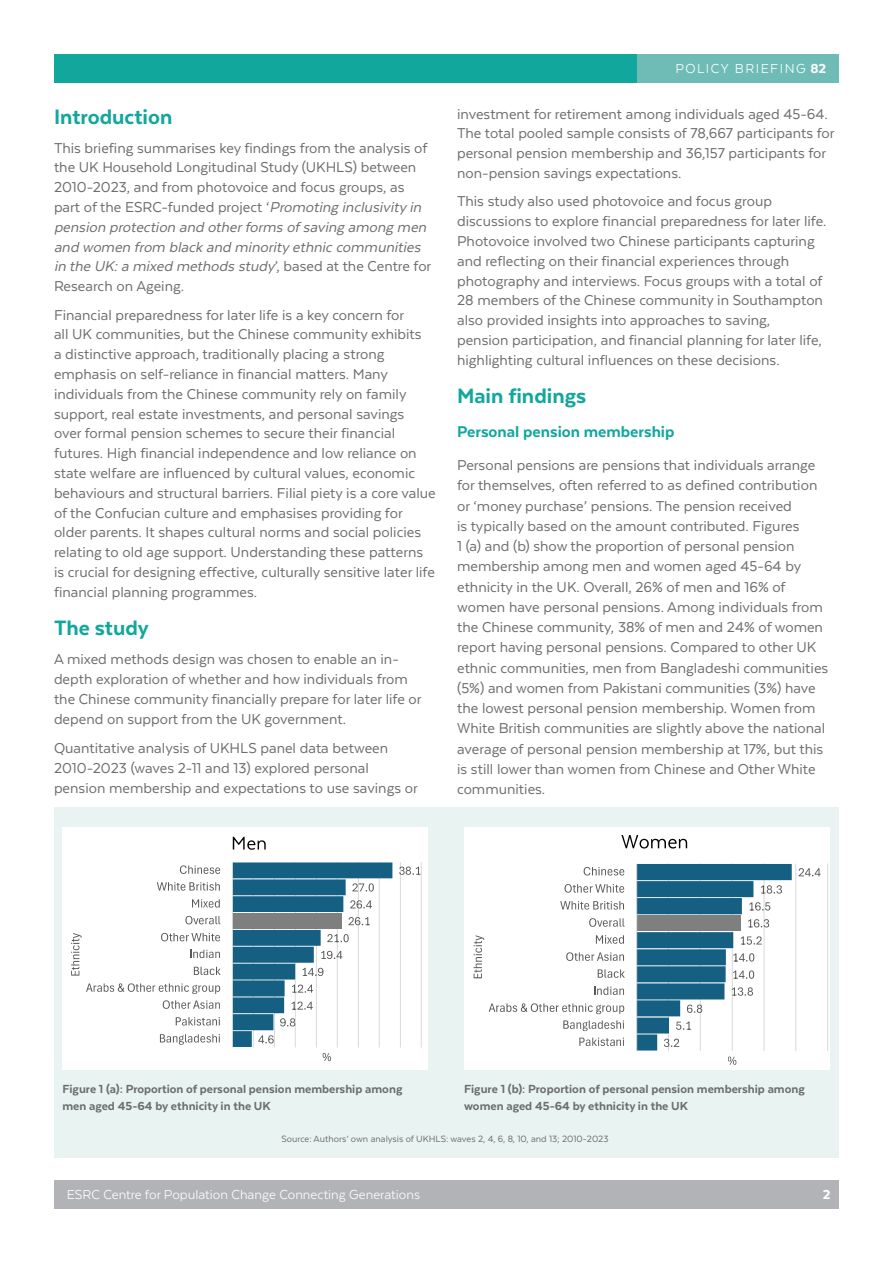
<style>
.page{position:relative;width:893px;height:1263px;background:#fff}
.page>*{position:absolute;margin:0;border:0;box-sizing:border-box;transform-origin:0 0}
.Body_copy{font:800 24px "Texta";color:#12a79d}
.Headings{font:800 24px "Texta";color:#12a79d}
.Subheadings{font:800 18px "Texta";color:#12a79d}
.Body_copy-2{font:16.5px/19.8px "Texta";color:#6c6d70}
.Subheadings-2{font:16.5px/20.2px "Texta";color:#6c6d70}
.t1{font:15px "Texta";color:#fff}
.t2{font:15px "Texta";letter-spacing:.1em;color:#fff}
.t3{font:800 15px "Texta";color:#fff}
.Figure_text{font:800 13.5px/16.2px "Texta";color:#6c6d70}
.Figure_text-2{font:10.5px "Texta";color:#6c6d70}
.s1{font-style:italic}
.s2{font-weight:800}
</style>
<div class="page">
<div style="left:54px;top:1180px;width:785px;height:29px;background:#b2b3b7"></div>
<div style="left:54px;top:54px;width:785px;height:29px;background:#12a79d"></div>
<div style="left:637px;top:54px;width:202px;height:29px;background:#6fbcb6"></div>
<div style="left:54px;top:808px;width:785px;height:350px;background:#e9f3f2"></div>
<div style="left:62px;top:827px;width:366px;height:30px;background:#fff"></div>
<img style="left:231px;top:827px;width:48px;height:30px">
<svg style="left:62px;top:857px;width:366px;height:212px;background:#d1dde3"></svg>
<div style="left:464px;top:827px;width:366px;height:29px;background:#fff"></div>
<img style="left:621px;top:827px;width:81px;height:29px">
<svg style="left:464px;top:856px;width:366px;height:214px;background:#cedbe1"></svg>
<p class="Headings" style="left:54px;top:105px;width:120px">Introduction</p>
<p class="Body_copy-2" style="left:54px;top:138px;width:379px">This briefing summarises key findings from the analysis of the UK Household Longitudinal Study (UKHLS) between 2010-2023, and from photovoice and focus groups, as part of the ESRC-funded project ‘<span class="s1">Promoting inclusivity in pension protection and otherforms ofsaving among men and women from black and minority ethnic communities in the UK:a mixed methods study</span>’, b a s e d a t t h e C e n t r e fo r Research on Ageing.</p>
<p class="Body_copy-2" style="left:54px;top:304px;width:383px">Financial preparedness for later life is a key concern for<br>all UK communities, but the Chinese community exhibits<br>a distinctive approach, traditionally placing a strong emphasis on self-reliance in financial matters. Many individuals from the Chinese community rely on family support, real estate investments, and personal savings over formal pension schemes to secure their financial futures. High financial independence and low reliance on state welfare are influenced by cultural values, economic behaviours and structural barriers. Filial piety is a core value of the Confucian culture and emphasises providing for older parents. It shapes cultural norms and social policies relating to old age support. Understanding these patterns is crucial for designing effective, culturally sensitive later life financial planning programmes.</p>
<p class="Body_copy" style="left:54px;top:616px;width:96px">The study</p>
<p class="Body_copy-2" style="left:54px;top:649px;width:369px">A mixed methods design was chosen to enable an in&shy;depth exploration of whether and how individuals from the Chinese community financially prepare for later life or depend on support from the UK government.</p>
<p class="Body_copy-2" style="left:54px;top:738px;width:365px">Quantitative analysis of UKHLS panel data between<br>2010-2023 (waves 2-11 and 13) explored personal pension membership and expectations to use savings or</p>
<p class="t2" style="left:675px;top:61px;width:152px">POLICY BRIEFING <span class="s2">82</span></p>
<p class="Body_copy-2" style="left:457px;top:104px;width:379px">investment for retirement among individuals aged 45-64.<br>The total pooled sample consists of 78,667 participants for personal pension membership and 36,157 participants for non-pension savings expectations.</p>
<p class="Body_copy-2" style="left:457px;top:191px;width:371px">This study also used photovoice and focus group discussions to explore financial preparedness for later life.<br>Photovoice involved two Chinese participants capturing and reflecting on their financial experiences through photography and interviews. Focus groups with a total of 28 members of the Chinese community in Southampton also provided insights into approaches to saving,<br>pension participation, and financial planning for later life, highlighting cultural influences on these decisions.</p>
<p class="Body_copy" style="left:457px;top:384px;width:131px">Main findings</p>
<p class="Subheadings" style="left:457px;top:422px;width:219px">Personal pension membership</p>
<p class="Subheadings-2" style="left:457px;top:455px;width:373px">Personal pensions are pensions that individuals arrange for themselves, often referred to as defined contribution or ‘money purchase’ pensions. The pension received<br>is typically based on the amount contributed. Figures<br>1 (a) and (b) show the proportion of personal pension membership among men and women aged 45-64 by ethnicity in the UK. Overall, 26% of men and 16% of women have personal pensions. Among individuals from the Chinese community, 38% of men and 24% of women report having personal pensions. Compared to other UK ethnic communities, men from Bangladeshi communities (5%) and women from Pakistani communities (3%) have the lowest personal pension membership. Women from White British communities are slightly above the national average of personal pension membership at 17%, but this is still lower than women from Chinese and Other White communities.</p>
<p class="Figure_text" style="left:62px;top:1081px;width:341px">Figure 1 (a): Proportion of personal pension membership among men aged 45-64 by ethnicity in the UK</p>
<p class="Figure_text-2" style="left:282px;top:1134px;width:328px">Source: Authors’ own analysis of UKHLS: waves 2, 4, 6, 8, 10, and 13; 2010-2023</p>
<p class="Figure_text" style="left:464px;top:1081px;width:342px">Figure 1 (b): Proportion of personal pension membership among women aged 45-64 by ethnicity in the UK</p>
<p class="t1" style="left:67px;top:1187px;width:355px">ESRC Centre for Population Change Connecting Generations</p>
<p class="t3" style="left:823px;top:1187px;width:9px">2</p>
</div>
